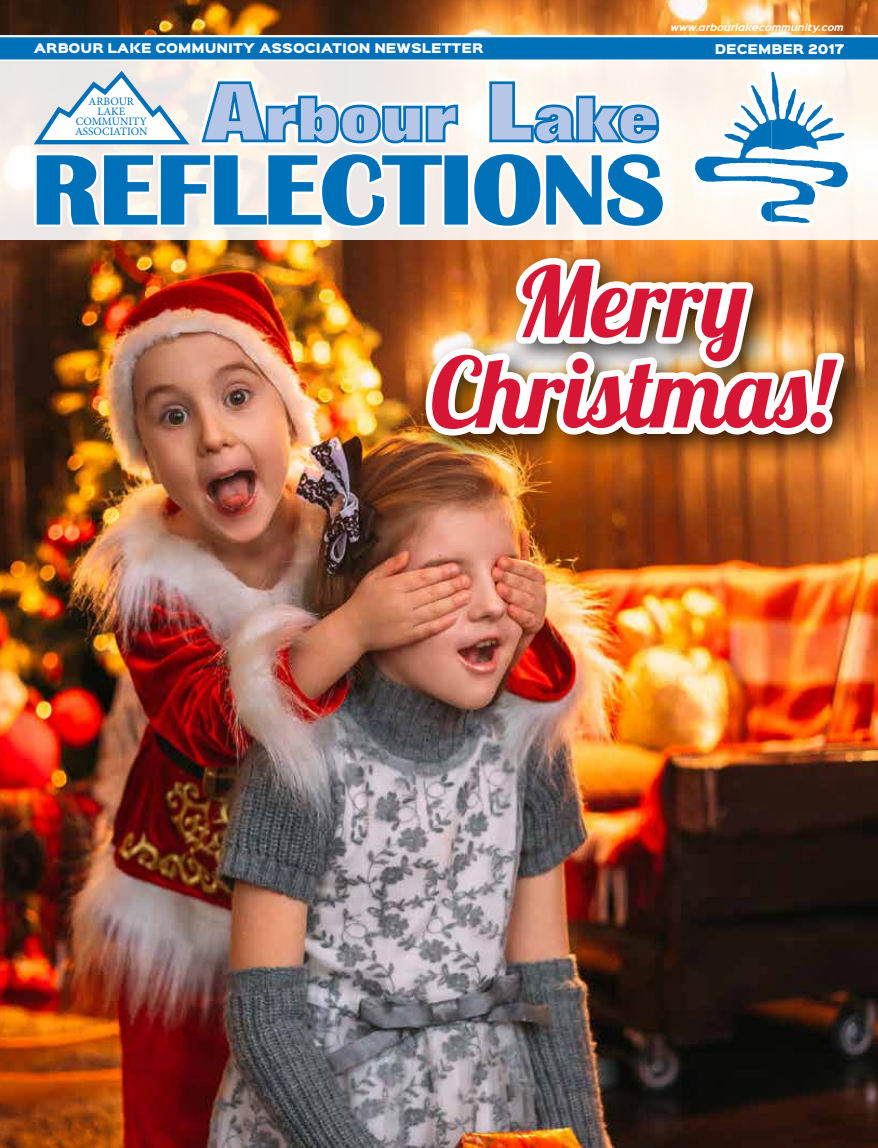
<style>
.page{position:relative;width:878px;height:1148px;background:#fff}
.page>*{position:absolute;margin:0;border:0;box-sizing:border-box;transform-origin:0 0}
.t1{font:96.9px/90.3px "Lobster 1.4";color:#d71635;text-align:center}
.t2{font:12px "Sinkin Sans 900 X Black";color:#fff}
.t3{font:11.25px/9.9px "Minion Pro";color:#0070b9;text-align:center}
.t4{font:italic 700 9px "Sinkin Sans 700";color:#fff}
</style>
<div class="page">
<img style="left:0;top:0;width:878px;height:1148px">
<img style="left:0;top:36px;width:878px;height:475px">
<p class="t4" style="left:670px;top:23px;width:175px">www.arbourlakecommunity.com</p>
<p class="t2" style="left:34px;top:42px;width:451px">ARBOUR LAKE COMMUNITY ASSOCIATION NEWSLETTER</p>
<p class="t2" style="left:714px;top:43px;width:131px">DECEMBER 2017</p>
<p class="t3" style="left:75px;top:97px;width:74px">ARBOUR<br>LAKE<br>COMMUNITY<br>ASSOCIATION</p>
<h1 class="t1" style="left:430px;top:256px;width:403px">Merry<br>Christmas!</h1>
</div>
